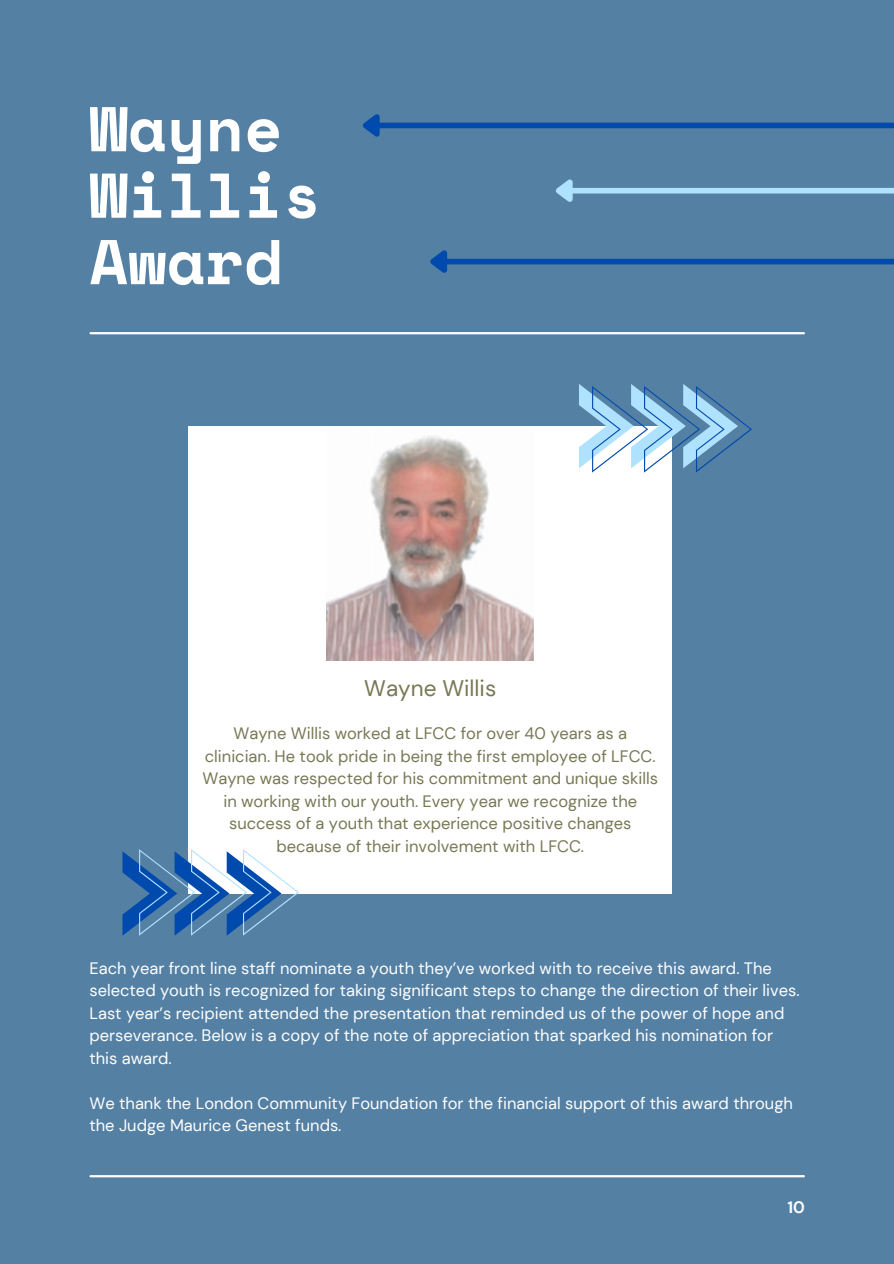
<style>
.page{position:relative;width:894px;height:1264px;background:#fff}
.page>*{position:absolute;margin:0;border:0;box-sizing:border-box;transform-origin:0 0}
.t1{font:700 63px/66.4px "Space Mono";color:#fff}
.t2{font:22.5px "DM Sans";color:#777854}
.t3{font:16.5px/22.5px "DM Sans";color:#fff}
.t4{font:16.5px/22.5px "DM Sans";color:#777854;text-align:center}
.t5{font:700 16.5px "DM Sans";color:#fff}
</style>
<div class="page">
<div style="left:0;top:0;width:893px;height:1263px;background:#5480a4"></div>
<hr style="left:90px;top:1175px;width:713px;height:2px;background:#fff">
<hr style="left:90px;top:332px;width:713px;height:2px;background:#fff">
<div style="left:188px;top:426px;width:483px;height:467px;background:#fff"></div>
<img style="left:327px;top:436px;width:207px;height:224px">
<div style="left:447px;top:259px;width:446px;height:5px;background:#004aad"></div>
<svg style="left:430px;top:250px;width:22px;height:23px"></svg>
<div style="left:572px;top:188px;width:321px;height:5px;background:#afe2ff"></div>
<svg style="left:555px;top:179px;width:22px;height:23px"></svg>
<div style="left:379px;top:123px;width:514px;height:5px;background:#004aad"></div>
<svg style="left:363px;top:114px;width:21px;height:23px"></svg>
<svg style="left:579px;top:384px;width:172px;height:88px"></svg>
<svg style="left:122px;top:849px;width:177px;height:86px"></svg>
<h1 class="t1" style="left:89px;top:94px;width:233px">Wayne<br>Willis<br>Award</h1>
<h2 class="t2" style="left:364px;top:674px;width:133px">Wayne Willis</h2>
<p class="t4" style="left:202px;top:722px;width:457px">Wayne Willis worked at LFCC for over 40 years as a clinician. He took pride in being the first employee of LFCC.<br>Wayne was respected for his commitment and unique skills in working with our youth. Every year we recognize the success of a youth that experience positive changes because of their involvement with LFCC.</p>
<p class="t3" style="left:89px;top:956px;width:711px">Each year front line staff nominate a youth they’ve worked with to receive this award. The selected youth is recognized for taking significant steps to change the direction of their lives.<br>Last year’s recipient attended the presentation that reminded us of the power of hope and perseverance. Below is a copy of the note of appreciation that sparked his nomination for this award.</p>
<p class="t3" style="left:89px;top:1091px;width:704px">We thank the London Community Foundation for the financial support of this award through the Judge Maurice Genest funds.</p>
<p class="t5" style="left:787px;top:1196px;width:19px">10</p>
</div>
